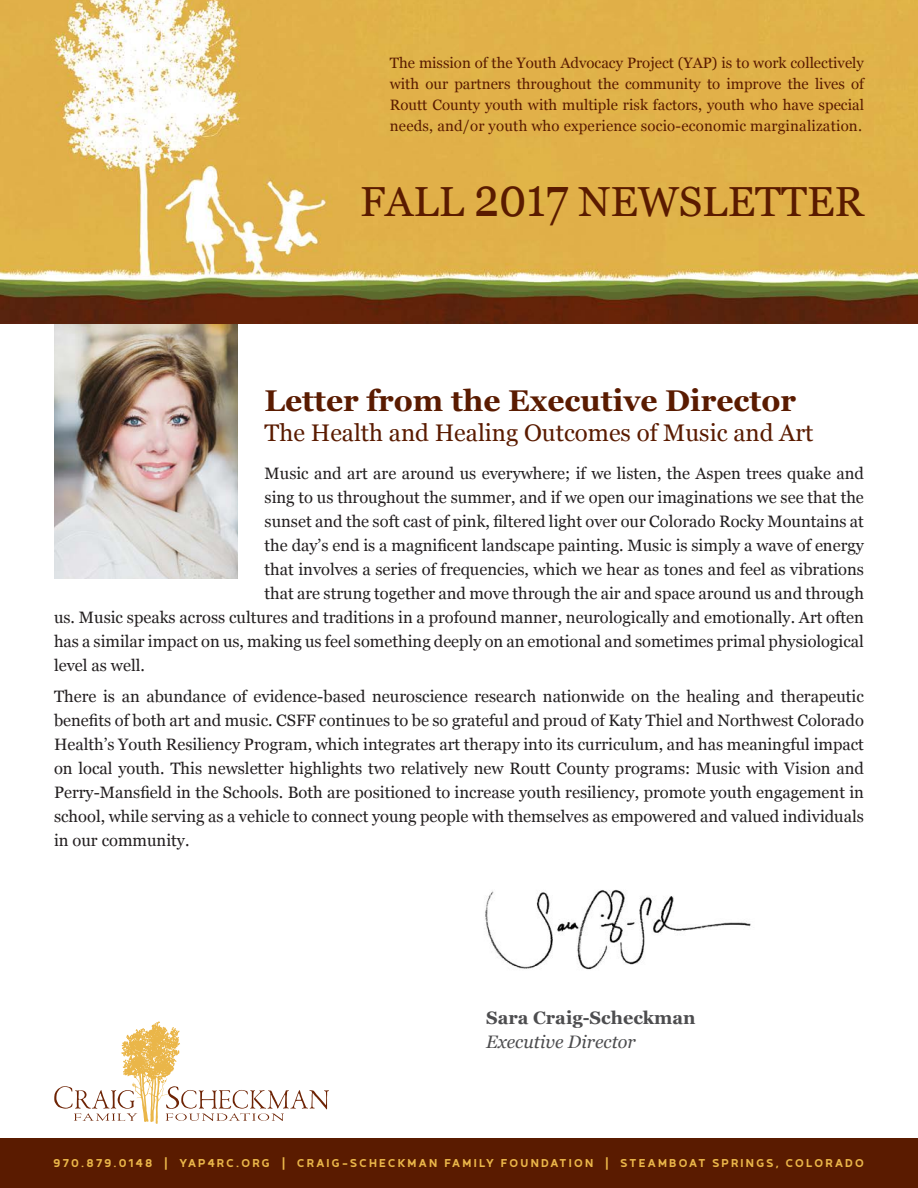
<style>
.page{position:relative;width:918px;height:1188px;background:#fff}
.page>*{position:absolute;margin:0;border:0;box-sizing:border-box;transform-origin:0 0}
.t1{font:42px "Georgia";color:#5a1b00}
.t2{font:700 30px "Georgia";color:#5a1b00}
.t3{font:24px "Georgia";color:#5a1b00}
.t4{font:700 18px "Georgia";color:#4d4d4f}
.t5{font:italic 18px "Georgia";color:#4d4d4f}
.t6{font:16.5px/24px "Georgia";color:#231f20;text-align:justify}
.t7{font:15px/21px "Georgia";letter-spacing:.015em;color:#5a1b00;text-align:justify}
.t8{font:600 13.5px "Betm";letter-spacing:.165em;color:#eab649}
.s1{font-size:54.6px}
</style>
<div class="page">
<img style="left:0;top:0;width:918px;height:324px">
<img style="left:485px;top:889px;width:266px;height:81px">
<div style="left:0;top:1138px;width:918px;height:50px;background:#5a1b00"></div>
<img style="left:54px;top:324px;width:184px;height:255px">
<svg style="left:54px;top:1021px;width:275px;height:103px"></svg>
<p class="t7" style="left:390px;top:52px;width:476px">The mission of the Youth Advocacy Project (YAP) is to work collectively with our partners throughout the community to improve the lives of Routt County youth with multiple risk factors, youth who have special needs, and/or youth who experience socio-economic marginalization.</p>
<h1 class="t1" style="left:360px;top:171px;width:505px">FALL <span class="s1">2017</span> NEWSLETTER</h1>
<h2 class="t2" style="left:265px;top:378px;width:533px">Letter from the Executive Director</h2>
<h3 class="t3" style="left:265px;top:416px;width:550px">The Health and Healing Outcomes of Music and Art</h3>
<p class="t6" style="left:265px;top:461px;width:601px">Music and art are around us everywhere; if we listen, the Aspen trees quake and</p>
<p class="t6" style="left:265px;top:485px;width:601px">sing to us throughout the summer, and if we open our imaginations we see that the</p>
<p class="t6" style="left:265px;top:509px;width:601px">sunset and the soft cast of pink, filtered light over our Colorado Rocky Mountains at</p>
<p class="t6" style="left:265px;top:533px;width:601px">the day’s end is a magnificent landscape painting. Music is simply a wave of energy</p>
<p class="t6" style="left:265px;top:557px;width:601px">that involves a series of frequencies, which we hear as tones and feel as vibrations</p>
<p class="t6" style="left:265px;top:581px;width:601px">that are strung together and move through the air and space around us and through</p>
<p class="t6" style="left:54px;top:605px;width:811px">us. Music speaks across cultures and traditions in a profound manner, neurologically and emotionally. Art often</p>
<p class="t6" style="left:54px;top:629px;width:811px">has a similar impact on us, making us feel something deeply on an emotional and sometimes primal physiological</p>
<p class="t6" style="left:54px;top:653px;width:92px">level as well.</p>
<p class="t6" style="left:54px;top:683px;width:811px">There is an abundance of evidence-based neuroscience research nationwide on the healing and therapeutic benefits of both art and music. CSFF continues to be so grateful and proud of Katy Thiel and Northwest Colorado Health’s Youth Resiliency Program, which integrates art therapy into its curriculum, and has meaningful impact on local youth. This newsletter highlights two relatively new Routt County programs: Music with Vision and Perry-Mansfield in the Schools. Both are positioned to increase youth resiliency, promote youth engagement in school, while serving as a vehicle to connect young people with themselves as empowered and valued individuals in our community.</p>
<p class="t4" style="left:486px;top:1004px;width:211px">Sara Craig-Scheckman</p>
<p class="t5" style="left:486px;top:1029px;width:151px">Executive Director</p>
<p class="t8" style="left:54px;top:1154px;width:812px">970.879.0148 | YAP4RC.ORG | CRAIG-SCHECKMAN FAMILY FOUNDATION | STEAMBOAT SPRINGS, COLORADO</p>
</div>
